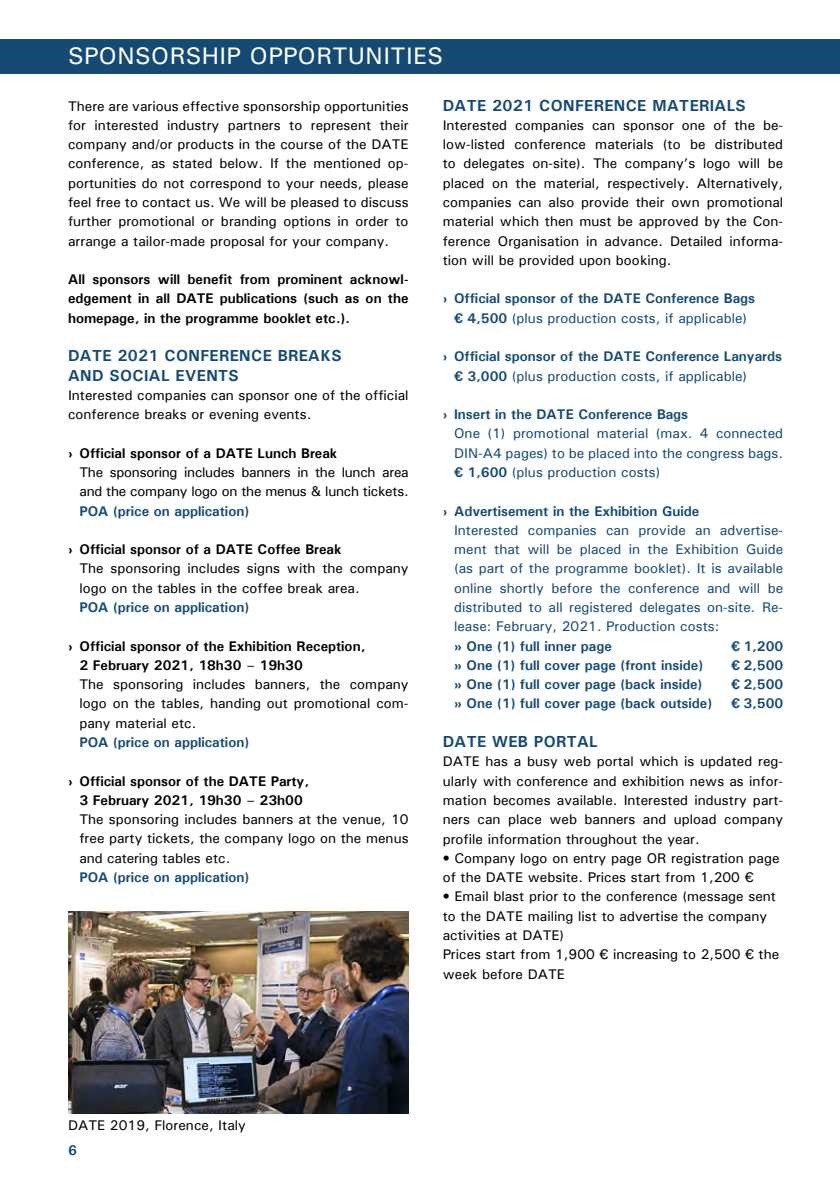
<style>
.page{position:relative;width:840px;height:1191px;background:#fff}
.page>*{position:absolute;margin:0;border:0;box-sizing:border-box;transform-origin:0 0}
.t1{font:500 24px "Univers";letter-spacing:.02em;color:#fff}
.t2{font:700 16px/19.2px "Univers";letter-spacing:.02em;color:#144a73}
.t3{font:500 14px/19.2px "Univers";color:#000;text-align:justify}
.t4{font:700 14px/19.2px "Univers";color:#144a73;text-align:center}
.t5{font:500 14px/19.2px "Univers";color:#144a73;text-align:justify}
.t6{font:700 14px/19.2px "Univers";color:#000;text-align:justify}
.t7{font:500 14px/19.2px "Univers";letter-spacing:-.02em;color:#000}
.s1{font-weight:500}
.s2{font-weight:700}
</style>
<div class="page">
<div style="left:0;top:40px;width:839px;height:34px;background:#144a73"></div>
<img style="left:68px;top:911px;width:340px;height:202px">
<h1 class="t1" style="left:68px;top:41px;width:376px">SPONSORSHIP OPPORTUNITIES</h1>
<p class="t3" style="left:68px;top:96px;width:342px">There are various effective sponsorship opportunities for interested industry partners to represent their company and/or products in the course of the DATE conference, as stated below. If the mentioned op&shy;portunities do not correspond to your needs, please feel free to contact us. We will be pleased to discuss further promotional or branding options in order to arrange a tailor-made proposal for your company.</p>
<p class="t6" style="left:68px;top:269px;width:342px">All sponsors will benefit from prominent acknowl&shy;edgement in all DATE publications (such as on the homepage, in the programme booklet etc.).</p>
<p class="t2" style="left:68px;top:346px;width:275px">DATE 2021 CONFERENCE BREAKS<br>AND SOCIAL EVENTS</p>
<p class="t3" style="left:68px;top:385px;width:342px">Interested companies can sponsor one of the official conference breaks or evening events.</p>
<p class="t6" style="left:68px;top:443px;width:271px">› Official sponsor of a DATE Lunch Break</p>
<p class="t7" style="left:79px;top:462px;width:330px">The sponsoring includes banners in the lunch area and the company logo on the menus &amp; lunch tickets.</p>
<p class="t4" style="left:79px;top:501px;width:171px">POA (price on application)</p>
<p class="t6" style="left:68px;top:539px;width:275px">› Official sponsor of a DATE Coffee Break</p>
<p class="t3" style="left:79px;top:559px;width:330px">The sponsoring includes signs with the company logo on the tables in the coffee break area.</p>
<p class="t4" style="left:79px;top:597px;width:171px">POA (price on application)</p>
<p class="t6" style="left:79px;top:636px;width:287px;text-indent:-11px">› Official sponsor of the Exhibition Reception,<br>2 February 2021, 18h30 – 19h30</p>
<p class="t3" style="left:79px;top:674px;width:330px">The sponsoring includes banners, the company logo on the tables, handing out promotional com&shy;pany material etc.</p>
<p class="t4" style="left:79px;top:732px;width:171px">POA (price on application)</p>
<p class="t6" style="left:68px;top:771px;width:242px;text-align:center">› Official sponsor of the DATE Party,<br>3 February 2021, 19h30 – 23h00</p>
<p class="t3" style="left:79px;top:809px;width:330px">The sponsoring includes banners at the venue, 10 free party tickets, the company logo on the menus and catering tables etc.</p>
<p class="t4" style="left:79px;top:867px;width:171px">POA (price on application)</p>
<p class="t2" style="left:442px;top:95px;width:304px">DATE 2021 CONFERENCE MATERIALS</p>
<p class="t3" style="left:442px;top:115px;width:342px">Interested companies can sponsor one of the be&shy;low-listed conference materials (to be distributed to delegates on-site). The company’s logo will be placed on the material, respectively. Alternatively, companies can also provide their own promotional material which then must be approved by the Con&shy;ference Organisation in advance. Detailed informa&shy;tion will be provided upon booking.</p>
<p class="t4" style="left:442px;top:289px;width:314px">› Official sponsor of the DATE Conference Bags € 4,500 <span class="s1">(plus production costs, if applicable)</span></p>
<p class="t4" style="left:454px;top:347px;width:329px;text-align:left;text-indent:-11px">› Official sponsor of the DATE Conference Lanyards € 3,000 <span class="s1">(plus production costs, if applicable)</span></p>
<p class="t4" style="left:442px;top:404px;width:247px">› Insert in the DATE Conference Bags</p>
<p class="t5" style="left:454px;top:424px;width:330px">One (1) promotional material (max. 4 connected DIN-A4 pages) to be placed into the congress bags. <span class="s2">€ 1,600</span> (plus production costs)</p>
<p class="t4" style="left:442px;top:501px;width:258px">› Advertisement in the Exhibition Guide</p>
<p class="t5" style="left:454px;top:520px;width:330px">Interested companies can provide an advertise&shy;ment that will be placed in the Exhibition Guide (as part of the programme booklet). It is available online shortly before the conference and will be distributed to all registered delegates on-site. Re&shy;lease: February, 2021. Production costs:</p>
<p class="t4" style="left:454px;top:636px;width:159px">» One (1) full inner page</p>
<p class="t4" style="left:730px;top:636px;width:54px">€ 1,200</p>
<p class="t4" style="left:454px;top:655px;width:250px">» One (1) full cover page (front inside)</p>
<p class="t4" style="left:730px;top:655px;width:54px">€ 2,500</p>
<p class="t4" style="left:454px;top:674px;width:249px">» One (1) full cover page (back inside)</p>
<p class="t4" style="left:730px;top:674px;width:54px">€ 2,500</p>
<p class="t4" style="left:454px;top:694px;width:259px">» One (1) full cover page (back outside)</p>
<p class="t4" style="left:730px;top:694px;width:54px">€ 3,500</p>
<p class="t2" style="left:442px;top:731px;width:156px">DATE WEB PORTAL</p>
<p class="t3" style="left:442px;top:751px;width:342px">DATE has a busy web portal which is updated reg&shy;ularly with conference and exhibition news as infor&shy;mation becomes available. Interested industry part&shy;ners can place web banners and upload company profile information throughout the year.</p>
<p class="t3" style="left:442px;top:848px;width:338px">• Company logo on entry page OR registration page of the DATE website. Prices start from 1,200 €</p>
<p class="t3" style="left:442px;top:886px;width:338px;text-align:left">• Email blast prior to the conference (message sent to the DATE mailing list to advertise the company activities at DATE)<br>Prices start from 1,900 € increasing to 2,500 € the week before DATE</p>
<p class="t3" style="left:68px;top:1115px;width:179px">DATE 2019, Florence, Italy</p>
<p class="t4" style="left:68px;top:1140px;width:10px">6</p>
</div>
